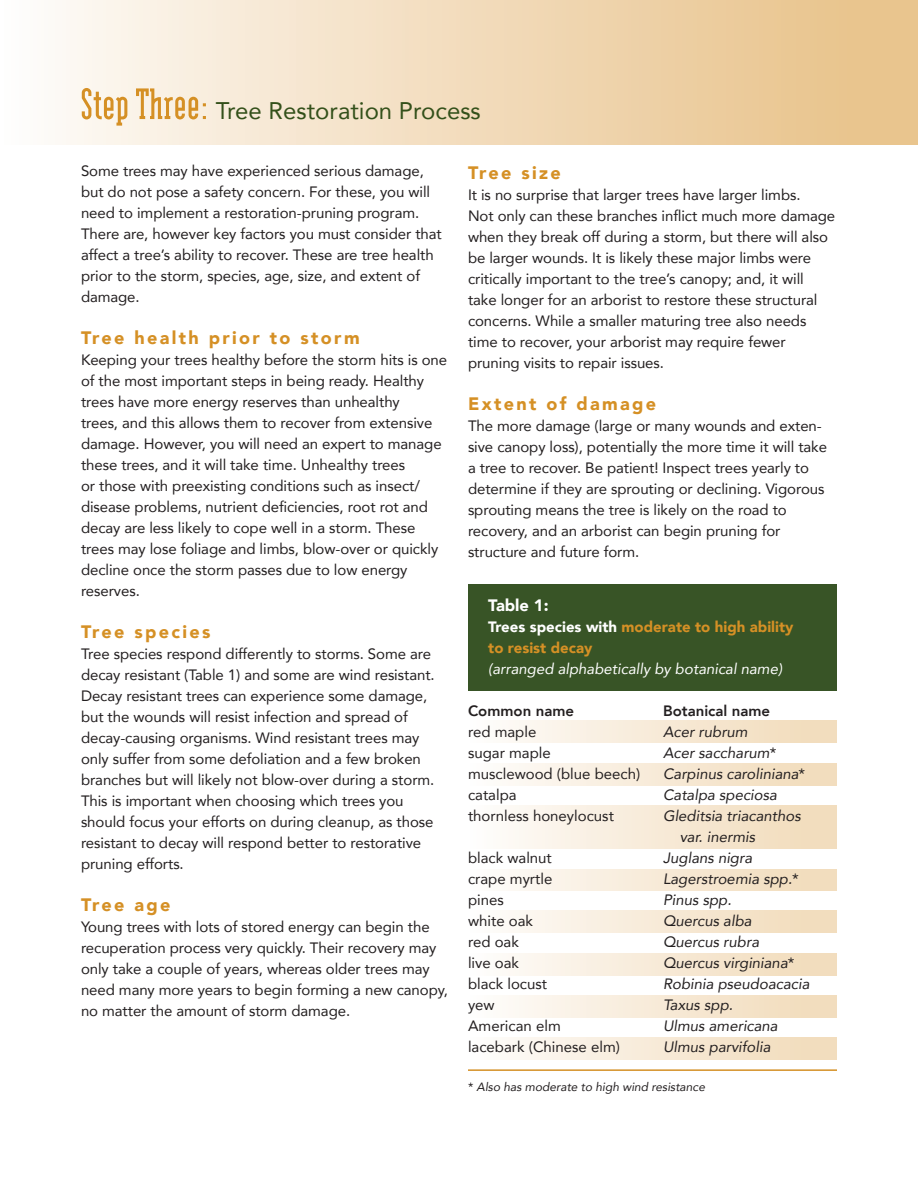
<style>
.page{position:relative;width:918px;height:1188px;background:#fff}
.page>*{position:absolute;margin:0;border:0;box-sizing:border-box;transform-origin:0 0}
.t1{font:24px "Avenir";color:#33501a}
.t2{font:900 18px "Avenir";letter-spacing:.13em;color:#d59025}
.t3{font:900 16.5px "Avenir";color:#fff}
.t4{font:15px/21px "Avenir";letter-spacing:-.005em;color:#231f20}
.t5{font:italic 15px/21px "Avenir";color:#231f20}
.t6{font:italic 15px/21px "Avenir";color:#fff}
.t7{font:800 15px "Avenir";color:#231f20}
.t8{font:italic 12px "Avenir";color:#231f20}
.s1{font-family:"Modula Serif";font-weight:700;font-size:52.5px;color:#d59025}
.s2{font-weight:900;font-style:normal}
.s3{font-weight:900;font-style:normal;color:#d59025}
.s4{font-style:normal}
</style>
<div class="page">
<hr style="left:0;top:608px;width:1px;height:580px;background:#385426">
<div style="left:0;top:0;width:918px;height:144px;background:linear-gradient(to right,#fefbf9,#e7c085)"></div>
<div style="left:468px;top:721px;width:369px;height:21px;background:linear-gradient(to right,#fefdfb,#f1dab8)"></div>
<div style="left:468px;top:764px;width:369px;height:21px;background:linear-gradient(to right,#fefdfb,#f1dab8)"></div>
<div style="left:468px;top:805px;width:369px;height:43px;background:linear-gradient(to right,#fefdfb,#f1dab8)"></div>
<div style="left:468px;top:869px;width:369px;height:22px;background:linear-gradient(to right,#fefdfb,#f1dab8)"></div>
<div style="left:468px;top:911px;width:369px;height:21px;background:linear-gradient(to right,#fefdfb,#f1dab8)"></div>
<div style="left:468px;top:954px;width:369px;height:21px;background:linear-gradient(to right,#fefdfb,#f1dab8)"></div>
<div style="left:468px;top:996px;width:369px;height:21px;background:linear-gradient(to right,#fefdfb,#f1dab8)"></div>
<div style="left:468px;top:1038px;width:369px;height:21px;background:linear-gradient(to right,#fefdfb,#f1dab8)"></div>
<div style="left:468px;top:584px;width:369px;height:107px;background:#385426"></div>
<hr style="left:468px;top:1069px;width:369px;height:2px;background:#d59025">
<p class="t1" style="left:80px;top:91px;width:402px"><span class="s1">Step Three:</span> Tree Restoration Process</p>
<p class="t4" style="left:81px;top:160px;width:362px">Some trees may have experienced serious damage, but do not pose a safety concern. For these, you will need to implement a restoration-pruning program.<br>There are, however key factors you must consider that affect a tree’s ability to recover. These are tree health prior to the storm, species, age, size, and extent of damage.</p>
<p class="t2" style="left:81px;top:323px;width:280px">Tree health prior to storm</p>
<p class="t4" style="left:81px;top:349px;width:368px">Keeping your trees healthy before the storm hits is one of the most important steps in being ready. Healthy trees have more energy reserves than unhealthy<br>trees, and this allows them to recover from extensive damage. However, you will need an expert to manage these trees, and it will take time. Unhealthy trees<br>or those with preexisting conditions such as insect/ disease problems, nutrient deficiencies, root rot and decay are less likely to cope well in a storm. These trees may lose foliage and limbs, blow-over or quickly decline once the storm passes due to low energy reserves.</p>
<p class="t2" style="left:81px;top:617px;width:131px">Tree species</p>
<p class="t4" style="left:81px;top:643px;width:355px">Tree species respond differently to storms. Some are decay resistant (Table 1) and some are wind resistant.<br>Decay resistant trees can experience some damage, but the wounds will resist infection and spread of decay-causing organisms. Wind resistant trees may only suffer from some defoliation and a few broken branches but will likely not blow-over during a storm.<br>This is important when choosing which trees you should focus your efforts on during cleanup, as those resistant to decay will respond better to restorative pruning efforts.</p>
<p class="t2" style="left:81px;top:890px;width:91px">Tree age</p>
<p class="t4" style="left:81px;top:916px;width:369px">Young trees with lots of stored energy can begin the recuperation process very quickly. Their recovery may only take a couple of years, whereas older trees may need many more years to begin forming a new canopy, no matter the amount of storm damage.</p>
<p class="t2" style="left:468px;top:158px;width:94px">Tree size</p>
<p class="t4" style="left:468px;top:184px;width:369px">It is no surprise that larger trees have larger limbs.<br>Not only can these branches inflict much more damage when they break off during a storm, but there will also be larger wounds. It is likely these major limbs were critically important to the tree’s canopy; and, it will take longer for an arborist to restore these structural concerns. While a smaller maturing tree also needs time to recover, your arborist may require fewer pruning visits to repair issues.</p>
<p class="t2" style="left:468px;top:389px;width:190px">Extent of damage</p>
<p class="t4" style="left:468px;top:415px;width:361px">The more damage (large or many wounds and exten&shy;sive canopy loss), potentially the more time it will take a tree to recover. Be patient! Inspect trees yearly to determine if they are sprouting or declining. Vigorous sprouting means the tree is likely on the road to recovery, and an arborist can begin pruning for structure and future form.</p>
<p class="t3" style="left:488px;top:591px;width:62px">Table 1:</p>
<p class="t6" style="left:488px;top:616px;width:307px"><span class="s2">Trees species with</span> <span class="s3">moderate to high ability to resist decay<br></span>(arranged alphabetically by botanical name)</p>
<p class="t7" style="left:468px;top:699px;width:108px">Common name</p>
<p class="t7" style="left:663px;top:699px;width:109px">Botanical name</p>
<p class="t4" style="left:468px;top:721px;width:70px">red maple</p>
<p class="t5" style="left:663px;top:721px;width:86px">Acer rubrum</p>
<p class="t4" style="left:468px;top:742px;width:84px">sugar maple</p>
<p class="t5" style="left:663px;top:742px;width:115px">Acer saccharum<span class="s4">*</span></p>
<p class="t4" style="left:468px;top:763px;width:174px">musclewood (blue beech)</p>
<p class="t5" style="left:663px;top:763px;width:144px">Carpinus caroliniana<span class="s4">*</span></p>
<p class="t4" style="left:468px;top:784px;width:50px">catalpa</p>
<p class="t5" style="left:663px;top:784px;width:115px">Catalpa speciosa</p>
<p class="t4" style="left:468px;top:805px;width:147px">thornless honeylocust</p>
<p class="t5" style="left:680px;top:805px;width:123px;text-indent:-17px">Gleditsia triacanthos var. inermis</p>
<p class="t4" style="left:468px;top:847px;width:85px">black walnut</p>
<p class="t5" style="left:663px;top:847px;width:91px">Juglans nigra</p>
<p class="t4" style="left:468px;top:868px;width:86px">crape myrtle</p>
<p class="t5" style="left:663px;top:868px;width:137px">Lagerstroemia spp.<span class="s4">*</span></p>
<p class="t4" style="left:468px;top:889px;width:37px">pines</p>
<p class="t5" style="left:663px;top:889px;width:70px">Pinus spp.</p>
<p class="t4" style="left:468px;top:910px;width:67px">white oak</p>
<p class="t5" style="left:663px;top:910px;width:90px">Quercus alba</p>
<p class="t4" style="left:468px;top:931px;width:52px">red oak</p>
<p class="t5" style="left:663px;top:931px;width:98px">Quercus rubra</p>
<p class="t4" style="left:468px;top:952px;width:53px">live oak</p>
<p class="t5" style="left:663px;top:952px;width:133px">Quercus virginiana<span class="s4">*</span></p>
<p class="t4" style="left:468px;top:973px;width:81px">black locust</p>
<p class="t5" style="left:663px;top:973px;width:148px">Robinia pseudoacacia</p>
<p class="t4" style="left:468px;top:994px;width:28px">yew</p>
<p class="t5" style="left:663px;top:994px;width:72px">Taxus spp.</p>
<p class="t4" style="left:468px;top:1015px;width:94px">American elm</p>
<p class="t5" style="left:663px;top:1015px;width:116px">Ulmus americana</p>
<p class="t4" style="left:468px;top:1036px;width:153px">lacebark (Chinese elm)</p>
<p class="t5" style="left:663px;top:1036px;width:109px">Ulmus parvifolia</p>
<p class="t8" style="left:468px;top:1080px;width:239px"><span class="s4">*</span> Also has moderate to high wind resistance</p>
</div>
